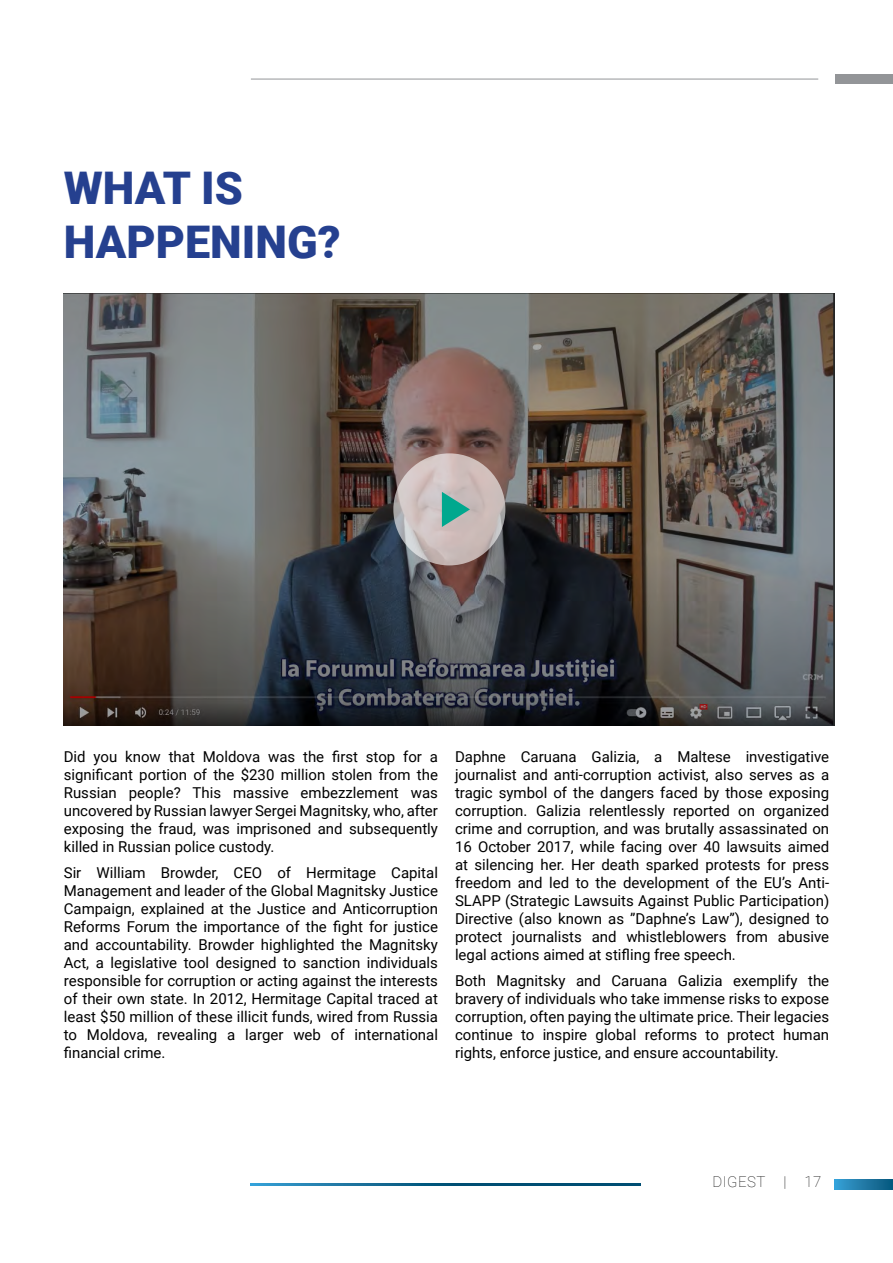
<style>
.page{position:relative;width:893px;height:1263px;background:#fff}
.page>*{position:absolute;margin:0;border:0;box-sizing:border-box;transform-origin:0 0}
.t1{font:900 45px/54px "Roboto";color:#25408f}
.t2{font:15px/18px "Roboto";color:#000;text-align:justify}
.t3{font:100 15px "Roboto";letter-spacing:.035em;color:#000}
</style>
<div class="page">
<div style="left:835px;top:74px;width:58px;height:10px;background:#939598"></div>
<svg style="left:251px;top:1184px;width:390px;height:1px"></svg>
<svg style="left:835px;top:1180px;width:58px;height:9px"></svg>
<hr style="left:251px;top:79px;width:567px;height:1px;background:#939598">
<img style="left:64px;top:293px;width:771px;height:433px">
<svg style="left:393px;top:453px;width:112px;height:112px;fill:#cdbdbb"></svg>
<svg style="left:442px;top:492px;width:28px;height:35px"></svg>
<h1 class="t1" style="left:64px;top:159px;width:278px">WHAT IS<br>HAPPENING?</h1>
<p class="t2" style="left:64px;top:747px;width:376px">Did you know that Moldova was the first stop for a significant portion of the $230 million stolen from the Russian people? This massive embezzlement was uncovered by Russian lawyer Sergei Magnitsky, who, after exposing the fraud, was imprisoned and subsequently killed in Russian police custody.</p>
<p class="t2" style="left:64px;top:863px;width:376px">Sir William Browder, CEO of Hermitage Capital Management and leader of the Global Magnitsky Justice Campaign, explained at the Justice and Anticorruption Reforms Forum the importance of the fight for justice and accountability. Browder highlighted the Magnitsky Act, a legislative tool designed to sanction individuals responsible for corruption or acting against the interests of their own state. In 2012, Hermitage Capital traced at least $50 million of these illicit funds, wired from Russia to Moldova, revealing a larger web of international financial crime.</p>
<p class="t2" style="left:455px;top:747px;width:376px">Daphne Caruana Galizia, a Maltese investigative journalist and anti-corruption activist, also serves as a tragic symbol of the dangers faced by those exposing corruption. Galizia relentlessly reported on organized crime and corruption, and was brutally assassinated on 16 October 2017, while facing over 40 lawsuits aimed at silencing her. Her death sparked protests for press freedom and led to the development of the EU’s Anti-SLAPP (Strategic Lawsuits Against Public Participation)<br>Directive (also known as ”Daphne’s Law”), designed to protect journalists and whistleblowers from abusive legal actions aimed at stifling free speech.</p>
<p class="t2" style="left:455px;top:971px;width:376px">Both Magnitsky and Caruana Galizia exemplify the bravery of individuals who take immense risks to expose corruption, often paying the ultimate price. Their legacies continue to inspire global reforms to protect human rights, enforce justice, and ensure accountability.</p>
<p class="t3" style="left:712px;top:1171px;width:111px">DIGEST | 17</p>
</div>
